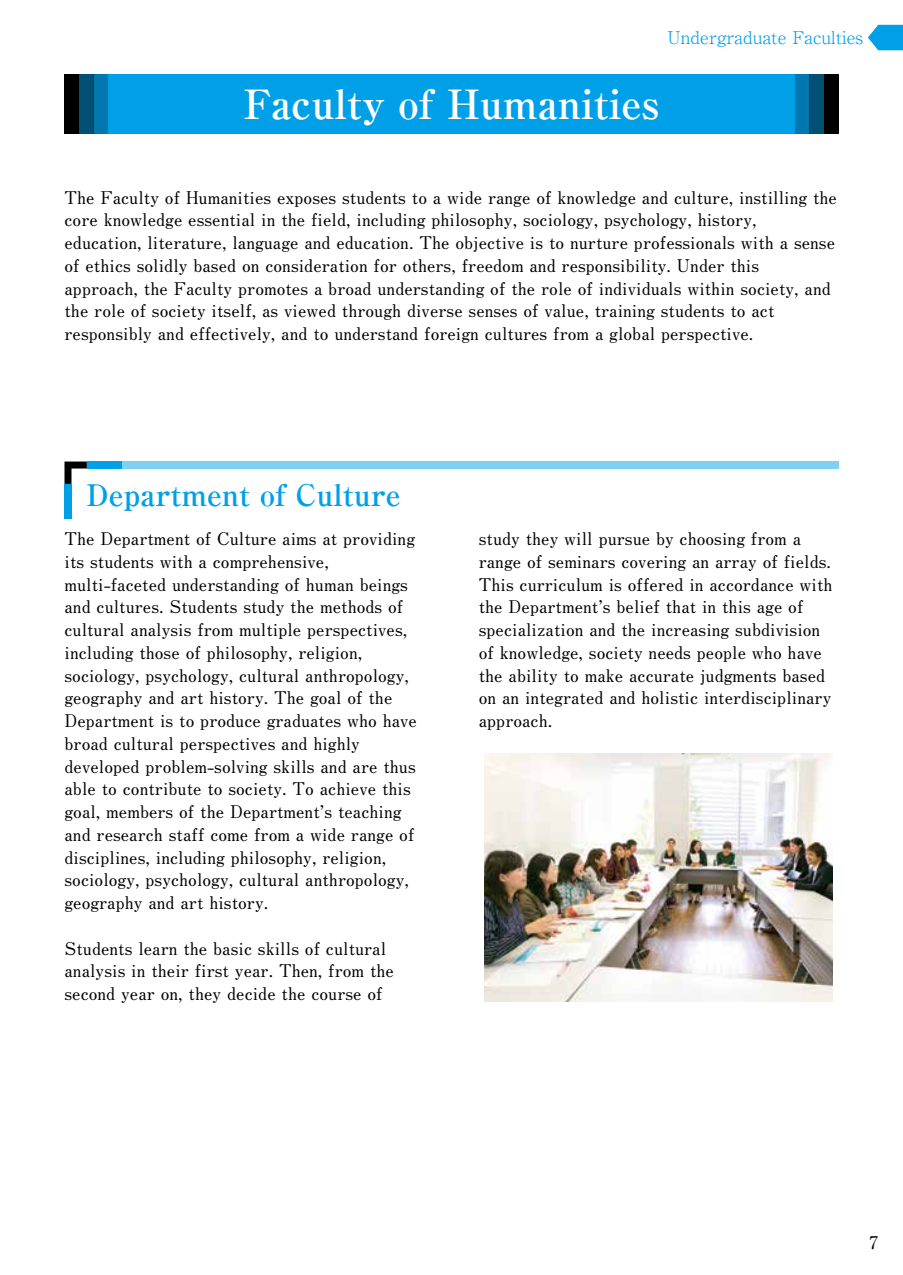
<style>
.page{position:relative;width:903px;height:1275px;background:#fff}
.page>*{position:absolute;margin:0;border:0;box-sizing:border-box;transform-origin:0 0}
.t1{font:700 40.25px "Ryumin Pr 6";color:#fff}
.t2{font:700 29.75px "Ryumin Pr 6";color:#00a0e9}
.t3{font:700 17.5px/22.8px "Futo Min A101 Pr 6";color:#000}
.t4{font:300 17.5px "Ryumin Pr 6";color:#00a0e9}
.t5{font:17.5px "Ryumin Pr 6";color:#000}
</style>
<div class="page">
<div style="left:64px;top:74px;width:774px;height:60px;background:#00a0e9"></div>
<div style="left:809px;top:74px;width:15px;height:60px;background:#005074"></div>
<div style="left:824px;top:74px;width:14px;height:60px;background:#000"></div>
<div style="left:795px;top:74px;width:14px;height:60px;background:#0078af"></div>
<div style="left:79px;top:74px;width:15px;height:60px;background:#005074"></div>
<div style="left:64px;top:74px;width:15px;height:60px;background:#000"></div>
<div style="left:94px;top:74px;width:14px;height:60px;background:#0078af"></div>
<svg style="left:64px;top:461px;width:23px;height:23px"></svg>
<div style="left:121px;top:461px;width:717px;height:8px;background:#80cff4"></div>
<div style="left:87px;top:461px;width:34px;height:7px;background:#00a0e9"></div>
<div style="left:64px;top:484px;width:7px;height:34px;background:#00a0e9"></div>
<img style="left:485px;top:753px;width:347px;height:248px">
<svg style="left:868px;top:25px;width:35px;height:25px"></svg>
<p class="t4" style="left:667px;top:23px;width:197px">Undergraduate Faculties</p>
<p class="t1" style="left:244px;top:72px;width:417px">Faculty of Humanities</p>
<p class="t3" style="left:64px;top:185px;width:774px">The Faculty of Humanities exposes students to a wide range of knowledge and culture, instilling the core knowledge essential in the field, including philosophy, sociology, psychology, history, education, literature, language and education. The objective is to nurture professionals with a sense of ethics solidly based on consideration for others, freedom and responsibility. Under this approach, the Faculty promotes a broad understanding of the role of individuals within society, and the role of society itself, as viewed through diverse senses of value, training students to act responsibly and effectively, and to understand foreign cultures from a global perspective.</p>
<p class="t2" style="left:86px;top:471px;width:316px">Department of Culture</p>
<p class="t3" style="left:64px;top:526px;width:354px">The Department of Culture aims at providing its students with a comprehensive, multi-faceted understanding of human beings and cultures. Students study the methods of cultural analysis from multiple perspectives, including those of philosophy, religion, sociology, psychology, cultural anthropology, geography and art history. The goal of the Department is to produce graduates who have broad cultural perspectives and highly developed problem-solving skills and are thus able to contribute to society. To achieve this goal, members of the Department’s teaching and research staff come from a wide range of disciplines, including philosophy, religion, sociology, psychology, cultural anthropology, geography and art history.</p>
<p class="t3" style="left:64px;top:936px;width:331px">Students learn the basic skills of cultural analysis in their first year. Then, from the second year on, they decide the course of</p>
<p class="t3" style="left:479px;top:526px;width:355px">study they will pursue by choosing from a range of seminars covering an array of fields.<br>This curriculum is offered in accordance with the Department’s belief that in this age of specialization and the increasing subdivision of knowledge, society needs people who have the ability to make accurate judgments based on an integrated and holistic interdisciplinary approach.</p>
<p class="t5" style="left:869px;top:1229px;width:10px">7</p>
</div>
